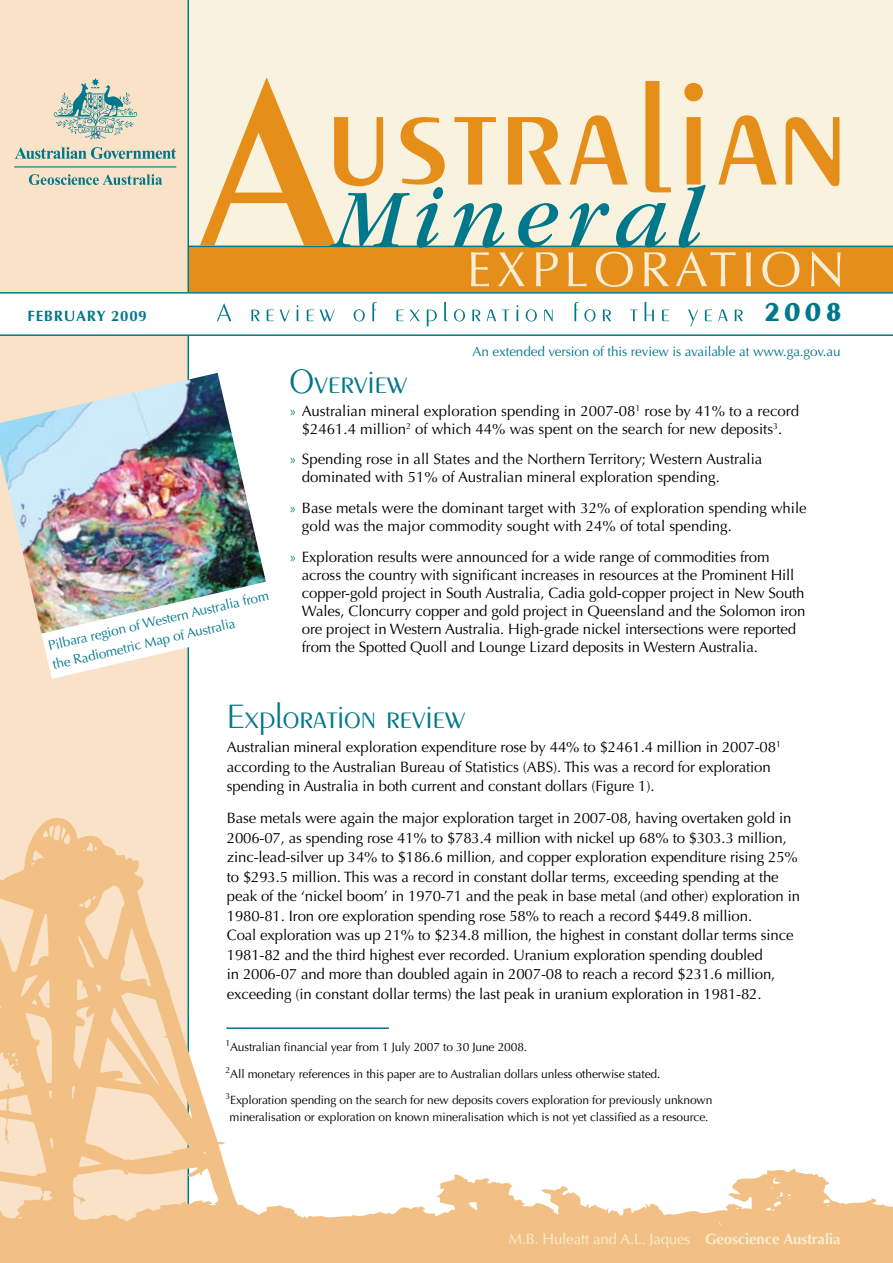
<style>
.page{position:relative;width:893px;height:1263px;background:#fff}
.page>*{position:absolute;margin:0;border:0;box-sizing:border-box;transform-origin:0 0}
.t1{font:italic 94.5px "Garamond";letter-spacing:.085em;color:#00788b}
.t2{font:300 36px "Peignot";letter-spacing:-.01em;color:#00788b}
.t3{font:700 27px "Peignot";color:#00788b}
.t4{font:15px/19.5px "Optima";letter-spacing:-.01em;color:#000}
.t5{font:15px "Optima";letter-spacing:-.01em;color:#f7edd4}
.t6{font:700 15px "Optima";letter-spacing:.05em;color:#00788b}
.t7{font:13.5px/19.5px "Optima";letter-spacing:-.01em;color:#00788b}
.t8{font:12px/16.5px "Optima";letter-spacing:-.01em;color:#000;text-align:center}
.s1{font-size:85.5px}
.s2{color:#00788b}
.s3{font-weight:700}
</style>
<div class="page">
<div style="left:178px;top:0;width:715px;height:336px;background:#f9f2df"></div>
<div style="left:188px;top:246px;width:705px;height:47px;background:#e58e1a"></div>
<div style="left:0;top:0;width:189px;height:817px;background:#f9e2c7"></div>
<svg style="left:0;top:817px;width:893px;height:446px"></svg>
<div style="left:0;top:292px;width:893px;height:44px;background:#fff"></div>
<hr style="left:189px;top:246px;width:704px;height:1px;background:#00788b">
<svg style="left:200px;top:78px;width:183px;height:168px"></svg>
<svg style="left:401px;top:117px;width:44px;height:67px"></svg>
<svg style="left:454px;top:117px;width:42px;height:67px"></svg>
<svg style="left:508px;top:117px;width:53px;height:67px"></svg>
<svg style="left:570px;top:115px;width:58px;height:69px"></svg>
<svg style="left:645px;top:81px;width:26px;height:111px"></svg>
<svg style="left:684px;top:83px;width:19px;height:101px"></svg>
<svg style="left:718px;top:115px;width:59px;height:69px"></svg>
<svg style="left:786px;top:117px;width:53px;height:69px"></svg>
<svg style="left:471px;top:252px;width:18px;height:34px"></svg>
<svg style="left:498px;top:252px;width:27px;height:34px"></svg>
<svg style="left:536px;top:252px;width:22px;height:34px"></svg>
<svg style="left:568px;top:252px;width:19px;height:34px"></svg>
<svg style="left:596px;top:252px;width:37px;height:35px"></svg>
<svg style="left:644px;top:252px;width:25px;height:34px"></svg>
<svg style="left:676px;top:252px;width:60px;height:34px"></svg>
<svg style="left:746px;top:252px;width:5px;height:34px"></svg>
<svg style="left:762px;top:252px;width:37px;height:35px"></svg>
<svg style="left:811px;top:252px;width:29px;height:35px"></svg>
<svg style="left:217px;top:303px;width:14px;height:18px"></svg>
<svg style="left:251px;top:310px;width:9px;height:11px"></svg>
<svg style="left:267px;top:310px;width:7px;height:11px"></svg>
<svg style="left:280px;top:310px;width:10px;height:11px"></svg>
<svg style="left:296px;top:305px;width:2px;height:16px"></svg>
<svg style="left:307px;top:310px;width:7px;height:11px"></svg>
<svg style="left:320px;top:310px;width:15px;height:11px"></svg>
<svg style="left:354px;top:309px;width:11px;height:12px"></svg>
<svg style="left:372px;top:302px;width:5px;height:19px"></svg>
<svg style="left:396px;top:310px;width:8px;height:11px"></svg>
<svg style="left:410px;top:310px;width:10px;height:11px"></svg>
<svg style="left:427px;top:310px;width:10px;height:16px"></svg>
<svg style="left:444px;top:302px;width:4px;height:19px"></svg>
<svg style="left:454px;top:309px;width:11px;height:12px"></svg>
<svg style="left:472px;top:310px;width:9px;height:11px"></svg>
<svg style="left:487px;top:309px;width:9px;height:12px"></svg>
<svg style="left:502px;top:310px;width:7px;height:11px"></svg>
<svg style="left:516px;top:305px;width:2px;height:16px"></svg>
<svg style="left:526px;top:309px;width:11px;height:12px"></svg>
<svg style="left:544px;top:310px;width:9px;height:11px"></svg>
<svg style="left:574px;top:302px;width:21px;height:19px"></svg>
<svg style="left:603px;top:310px;width:8px;height:11px"></svg>
<svg style="left:630px;top:310px;width:8px;height:11px"></svg>
<svg style="left:645px;top:302px;width:9px;height:19px"></svg>
<svg style="left:662px;top:310px;width:7px;height:11px"></svg>
<svg style="left:688px;top:310px;width:10px;height:16px"></svg>
<svg style="left:705px;top:310px;width:7px;height:11px"></svg>
<svg style="left:718px;top:309px;width:10px;height:12px"></svg>
<svg style="left:735px;top:310px;width:8px;height:11px"></svg>
<hr style="left:0;top:292px;width:893px;height:2px;background:#00788b">
<hr style="left:0;top:334px;width:893px;height:2px;background:#00788b">
<svg style="left:15px;top:147px;width:161px;height:12px"></svg>
<svg style="left:54px;top:78px;width:83px;height:61px"></svg>
<hr style="left:15px;top:166px;width:161px;height:1px;background:#00788b">
<svg style="left:29px;top:174px;width:133px;height:11px"></svg>
<svg style="left:36px;top:634px;width:153px;height:45px"></svg>
<img style="left:0;top:373px;width:266px;height:261px">
<hr style="left:226px;top:1027px;width:163px;height:2px;background:#00788b">
<h1 class="t1" style="left:335px;top:168px;width:370px"><span class="s1">M</span>ineral</h1>
<p class="t6" style="left:27px;top:308px;width:121px">FEBRUARY 2009</p>
<h3 class="t3" style="left:764px;top:297px;width:80px">2008</h3>
<p class="t7" style="left:46px;top:636px;width:227px;rotate:-13deg">Pilbara region of Western Australia from the Radiometric Map of Australia</p>
<p class="t7" style="left:473px;top:342px;width:369px">An extended version of this review is available at www.ga.gov.au</p>
<h2 class="t2" style="left:289px;top:361px;width:120px">Overview</h2>
<p class="t4" style="left:289px;top:402px;width:512px;line-height:18px;text-align:center"><span class="s2">»</span> Australian mineral exploration spending in 2007-08<sup>1</sup> rose by 41% to a record $2461.4 million<sup>2</sup> of which 44% was spent on the search for new deposits<sup>3</sup>.</p>
<p class="t4" style="left:302px;top:450px;width:462px;line-height:18px;text-indent:-13px"><span class="s2">»</span> Spending rose in all States and the Northern Territory; Western Australia dominated with 51% of Australian mineral exploration spending.</p>
<p class="t4" style="left:302px;top:499px;width:506px;line-height:18px;text-indent:-13px"><span class="s2">»</span> Base metals were the dominant target with 32% of exploration spending while gold was the major commodity sought with 24% of total spending.</p>
<p class="t4" style="left:302px;top:548px;width:505px;line-height:18px;text-indent:-13px"><span class="s2">»</span> Exploration results were announced for a wide range of commodities from across the country with significant increases in resources at the Prominent Hill copper-gold project in South Australia, Cadia gold-copper project in New South Wales, Cloncurry copper and gold project in Queensland and the Solomon iron ore project in Western Australia. High-grade nickel intersections were reported from the Spotted Quoll and Lounge Lizard deposits in Western Australia.</p>
<h2 class="t2" style="left:227px;top:696px;width:240px">Exploration review</h2>
<p class="t4" style="left:227px;top:738px;width:555px">Australian mineral exploration expenditure rose by 44% to $2461.4 million in 2007-08<sup>1 </sup>according to the Australian Bureau of Statistics (ABS). This was a record for exploration spending in Australia in both current and constant dollars (Figure 1).</p>
<p class="t4" style="left:227px;top:809px;width:575px">Base metals were again the major exploration target in 2007-08, having overtaken gold in 2006-07, as spending rose 41% to $783.4 million with nickel up 68% to $303.3 million, zinc-lead-silver up 34% to $186.6 million, and copper exploration expenditure rising 25% to $293.5 million. This was a record in constant dollar terms, exceeding spending at the peak of the ‘nickel boom’ in 1970-71 and the peak in base metal (and other) exploration in 1980-81. Iron ore exploration spending rose 58% to reach a record $449.8 million.<br>Coal exploration was up 21% to $234.8 million, the highest in constant dollar terms since 1981-82 and the third highest ever recorded. Uranium exploration spending doubled<br>in 2006-07 and more than doubled again in 2007-08 to reach a record $231.6 million, exceeding (in constant dollar terms) the last peak in uranium exploration in 1981-82.</p>
<p class="t8" style="left:225px;top:1039px;width:303px"><sup>1</sup>Australian financial year from 1 July 2007 to 30 June 2008.</p>
<p class="t8" style="left:225px;top:1065px;width:437px"><sup>2</sup>All monetary references in this paper are to Australian dollars unless otherwise stated.</p>
<p class="t8" style="left:225px;top:1092px;width:488px"><sup>3</sup>Exploration spending on the search for new deposits covers exploration for previously unknown mineralisation or exploration on known mineralisation which is not yet classified as a resource.</p>
<p class="t5" style="left:509px;top:1230px;width:333px">M.B. Huleatt and A.L. Jaques <span class="s3">Geoscience Australia</span></p>
</div>
